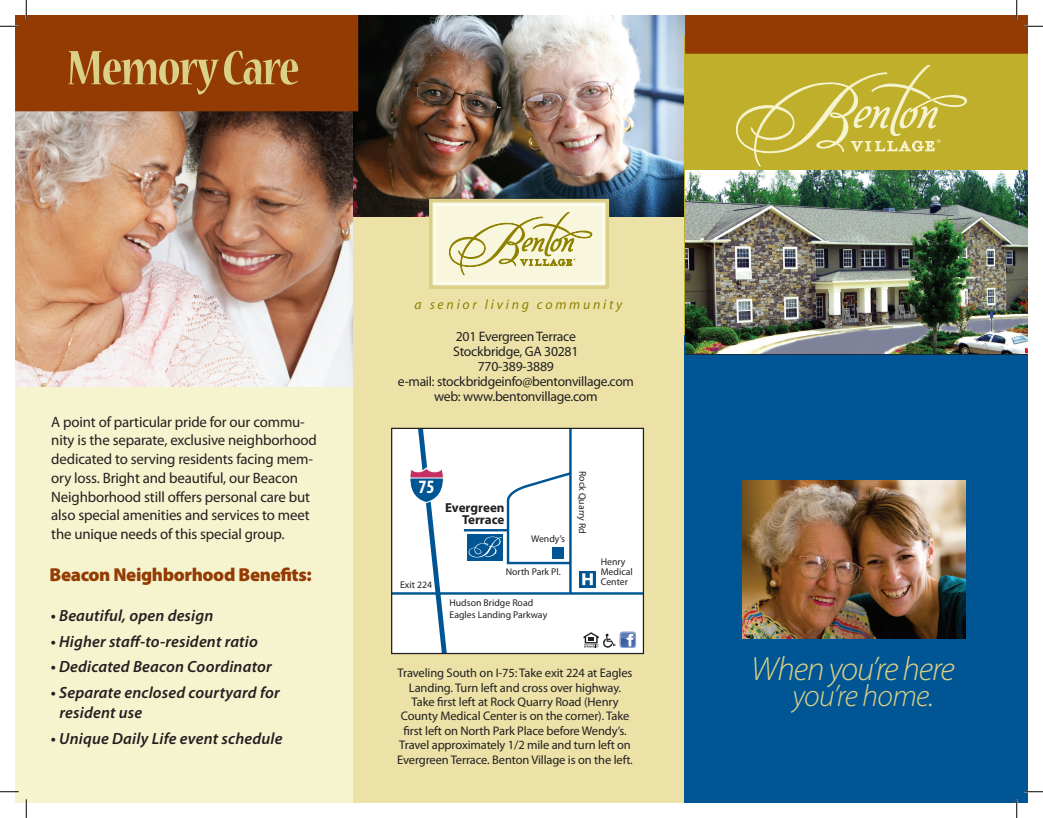
<style>
.page{position:relative;width:1043px;height:818px;background:#fff}
.page>*{position:absolute;margin:0;border:0;box-sizing:border-box;transform-origin:0 0}
.Address{font:700 condensed 53.75px "Nueva Std";letter-spacing:-.03em;color:#dbd087}
.Address-2{font:italic 300 33.75px "Myriad Pro";letter-spacing:-.03em;color:#dbd087}
.Address-3{font:italic 300 30.88px "Myriad Pro";letter-spacing:-.02em;color:#dbd087}
.t1{font:700 condensed 18.88px "Myriad Pro";color:#fff}
.Address-4{font:900 18.75px "Myriad Pro";letter-spacing:-.02em;color:#933b03}
.Address-5{font:italic 600 16.25px/20px "Myriad Pro";letter-spacing:.01em;color:#231f20}
.Address-6{font:15px/18.8px "Myriad Pro";letter-spacing:-.01em;color:#231f20}
.Address_1{font:13.75px "Myriad Pro";letter-spacing:-.02em;color:#231f20}
.t2{font:italic 13.75px "Myriad";letter-spacing:.2em;color:#8f8100}
.t3{font:700 13px/12.2px "Myriad Pro";letter-spacing:-.005em;color:#231f20;text-align:right}
.t4{font:12.5px/14.4px "Myriad Pro";letter-spacing:-.01em;color:#231f20;text-align:center}
.t5{font:9.75px/9.8px "Myriad Pro";color:#231f20}
</style>
<div class="page">
<div style="left:335px;top:15px;width:366px;height:787px;background:#ece2a8"></div>
<div style="left:15px;top:15px;width:337px;height:787px;background:#f6f3cf"></div>
<img style="left:352px;top:15px;width:333px;height:201px">
<div style="left:684px;top:37px;width:344px;height:432px;background:#bfaf2b"></div>
<div style="left:684px;top:335px;width:344px;height:467px;background:#005594"></div>
<hr style="left:685px;top:353px;width:342px;height:2px;background:#231f20">
<div style="left:431px;top:201px;width:176px;height:86px;background:#f8f6dc"></div>
<div style="left:429px;top:199px;width:180px;height:90px;border:4px solid #dbd087"></div>
<div style="left:434px;top:204px;width:170px;height:80px;border:1px solid #fff"></div>
<svg style="left:448px;top:212px;width:145px;height:63px"></svg>
<img style="left:742px;top:480px;width:223px;height:158px">
<div style="left:391px;top:428px;width:252px;height:225px;background:#fff"></div>
<hr style="left:391px;top:592px;width:252px;height:2px;background:#005594">
<svg style="left:403px;top:430px;width:47px;height:222px"></svg>
<div style="left:579px;top:571px;width:17px;height:17px;background:#005594"></div>
<svg style="left:582px;top:573px;width:11px;height:12px"></svg>
<div style="left:467px;top:534px;width:36px;height:26px;background:#005594"></div>
<svg style="left:468px;top:430px;width:105px;height:165px"></svg>
<hr style="left:464px;top:529px;width:43px;height:2px;background:#005594">
<div style="left:553px;top:547px;width:11px;height:11px;background:#005594"></div>
<div style="left:391px;top:428px;width:253px;height:226px;border:1px solid #231f20"></div>
<img style="left:685px;top:170px;width:342px;height:184px">
<svg style="left:736px;top:65px;width:230px;height:101px"></svg>
<div style="left:685px;top:15px;width:342px;height:39px;background:#933b03"></div>
<img style="left:15px;top:111px;width:337px;height:275px">
<div style="left:15px;top:15px;width:343px;height:96px;background:#933b03"></div>
<svg style="left:583px;top:631px;width:53px;height:17px"></svg>
<svg style="left:0;top:25px;width:19px;height:2px"></svg>
<svg style="left:1024px;top:25px;width:18px;height:2px"></svg>
<svg style="left:0;top:791px;width:19px;height:1px"></svg>
<svg style="left:1024px;top:790px;width:18px;height:2px"></svg>
<svg style="left:25px;top:0;width:2px;height:19px"></svg>
<svg style="left:25px;top:799px;width:2px;height:19px"></svg>
<svg style="left:1015px;top:0;width:2px;height:19px"></svg>
<svg style="left:1015px;top:799px;width:2px;height:19px"></svg>
<p class="Address" style="left:67px;top:44px;width:234px">Memory Care</p>
<p class="Address-6" style="left:51px;top:412px;width:267px">A point of particular pride for our commu&shy;nity is the separate, exclusive neighborhood dedicated to serving residents facing mem&shy;ory loss. Bright and beautiful, our Beacon Neighborhood still offers personal care but also special amenities and services to meet the unique needs of this special group.</p>
<p class="Address-4" style="left:50px;top:561px;width:264px">Beacon Neighborhood Benefits:</p>
<p class="Address-5" style="left:51px;top:605px;width:164px">• Beautiful, open design</p>
<p class="Address-5" style="left:51px;top:630px;width:209px">• Higher staff-to-resident ratio</p>
<p class="Address-5" style="left:51px;top:656px;width:222px">• Dedicated Beacon Coordinator</p>
<p class="Address-5" style="left:60px;top:682px;width:222px;text-indent:-9px">• Separate enclosed courtyard for resident use</p>
<p class="Address-5" style="left:51px;top:727px;width:233px">• Unique Daily Life event schedule</p>
<p class="t2" style="left:414px;top:297px;width:209px">a senior living community</p>
<p class="Address_1" style="left:456px;top:327px;width:122px">201 Evergreen Terrace</p>
<p class="Address_1" style="left:453px;top:342px;width:127px">Stockbridge, GA 30281</p>
<p class="Address_1" style="left:478px;top:357px;width:77px">770-389-3889</p>
<p class="Address_1" style="left:398px;top:372px;width:238px">e-mail: stockbridgeinfo@bentonvillage.com</p>
<p class="Address_1" style="left:434px;top:387px;width:165px">web: www.bentonvillage.com</p>
<p class="t1" style="left:418px;top:475px;width:18px">75</p>
<p class="t5" style="left:400px;top:579px;width:34px">Exit 224</p>
<p class="t3" style="left:445px;top:501px;width:61px">Evergreen<br>Terrace</p>
<p class="t5" style="left:531px;top:534px;width:35px">Wendy’s</p>
<p class="t5" style="left:506px;top:567px;width:56px">North Park Pl.</p>
<p class="t5" style="left:449px;top:597px;width:99px;line-height:11.8px">Hudson Bridge Road<br>Eagles Landing Parkway</p>
<p class="t5" style="left:587px;top:471px;width:64px;rotate:90deg">Rock Quarry Rd</p>
<p class="t5" style="left:600px;top:557px;width:33px">Henry<br>Medical<br>Center</p>
<p class="t4" style="left:397px;top:665px;width:237px">Traveling South on I-75: Take exit 224 at Eagles Landing. Turn left and cross over highway.<br>Take first left at Rock Quarry Road (Henry County Medical Center is on the corner). Take first left on North Park Place before Wendy’s.<br>Travel approximately 1/2 mile and turn left on Evergreen Terrace. Benton Village is on the left.</p>
<p class="Address-2" style="left:751px;top:648px;width:205px">When you’re here</p>
<p class="Address-3" style="left:792px;top:677px;width:143px">you’re home.</p>
</div>
